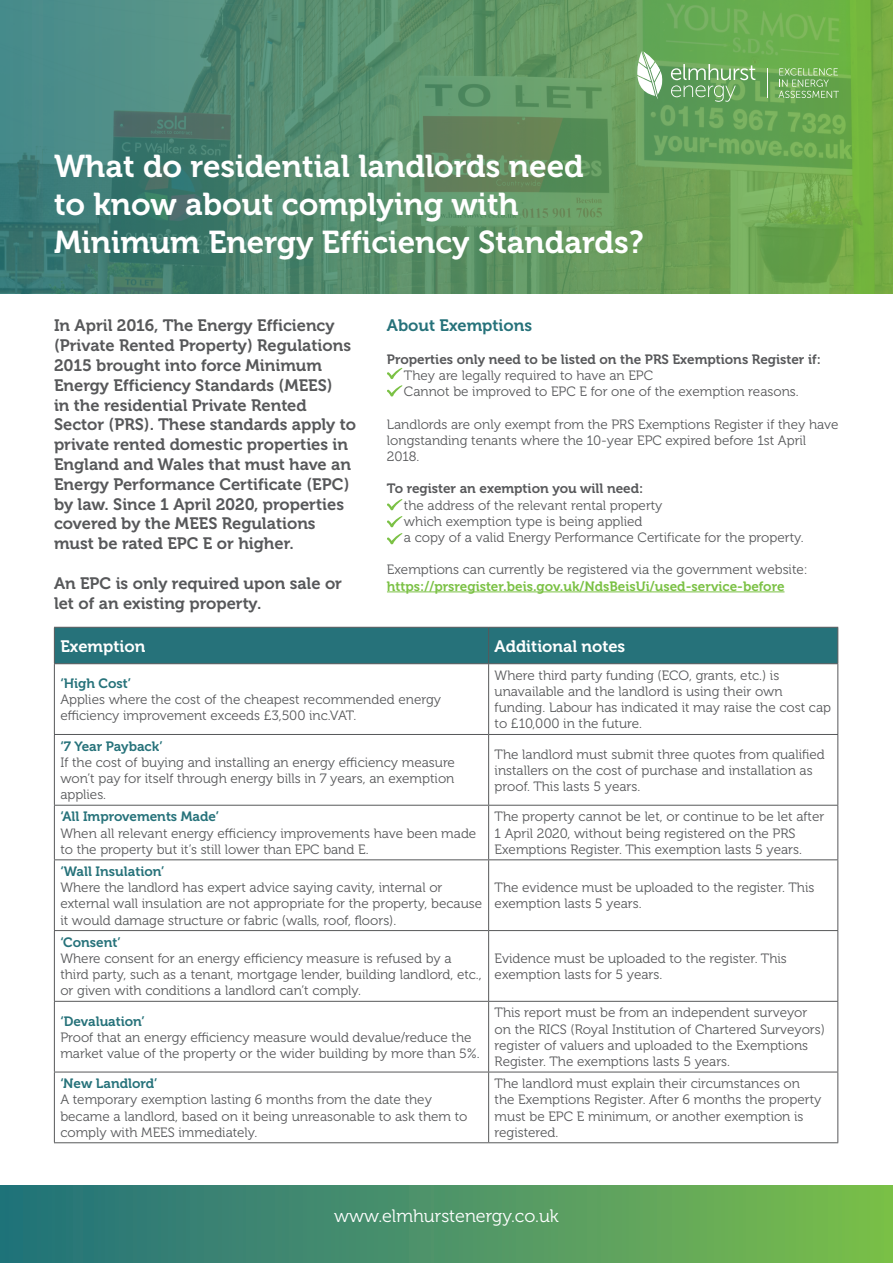
<style>
.page{position:relative;width:893px;height:1263px;background:#fff}
.page>*{position:absolute;margin:0;border:0;box-sizing:border-box;transform-origin:0 0}
.t1{font:31.5px/37.8px "Museo 700";color:#fff}
.t2{font:18px "Museo 300";color:#fff}
.t3{font:16.5px/19.8px "Museo 700";color:#57585a}
.t4{font:16.5px "Museo 700";color:#fff}
.t5{font:16.5px "Museo 700";color:#26727a}
.t6{font:13.5px/16.2px "Museo 300";color:#57585a}
.t7{font:13.5px/16.2px "Museo 700";color:#7bc145}
.t8{font:13.5px "Museo 700";color:#26727a}
.t9{font:13.5px "Museo 700";color:#57585a}
.s1{font-family:"Museo 300";color:#57585a}
</style>
<div class="page">
<svg style="left:0;top:0;width:893px;height:293px;background:#5b9366"></svg>
<hr style="left:387px;top:591px;width:397px;height:1px;background:#7bc145">
<div style="left:55px;top:628px;width:782px;height:35px;background:#26727a"></div>
<hr style="left:54px;top:627px;width:435px;height:1px;background:#57585a">
<hr style="left:54px;top:628px;width:1px;height:35px;background:#57585a">
<hr style="left:489px;top:627px;width:349px;height:1px;background:#57585a">
<hr style="left:488px;top:628px;width:1px;height:35px;background:#57585a">
<hr style="left:837px;top:628px;width:1px;height:35px;background:#57585a">
<hr style="left:54px;top:663px;width:435px;height:1px;background:#57585a">
<hr style="left:54px;top:664px;width:1px;height:70px;background:#57585a">
<hr style="left:489px;top:663px;width:349px;height:1px;background:#57585a">
<hr style="left:488px;top:664px;width:1px;height:70px;background:#57585a">
<hr style="left:837px;top:664px;width:1px;height:70px;background:#57585a">
<hr style="left:54px;top:734px;width:435px;height:1px;background:#57585a">
<hr style="left:54px;top:735px;width:1px;height:70px;background:#57585a">
<hr style="left:489px;top:734px;width:349px;height:1px;background:#57585a">
<hr style="left:488px;top:735px;width:1px;height:70px;background:#57585a">
<hr style="left:837px;top:735px;width:1px;height:70px;background:#57585a">
<hr style="left:54px;top:805px;width:435px;height:1px;background:#57585a">
<hr style="left:54px;top:805px;width:1px;height:54px;background:#57585a">
<hr style="left:489px;top:805px;width:349px;height:1px;background:#57585a">
<hr style="left:488px;top:805px;width:1px;height:54px;background:#57585a">
<hr style="left:837px;top:805px;width:1px;height:54px;background:#57585a">
<hr style="left:54px;top:859px;width:435px;height:1px;background:#57585a">
<hr style="left:54px;top:860px;width:1px;height:70px;background:#57585a">
<hr style="left:489px;top:859px;width:349px;height:1px;background:#57585a">
<hr style="left:488px;top:860px;width:1px;height:70px;background:#57585a">
<hr style="left:837px;top:860px;width:1px;height:70px;background:#57585a">
<hr style="left:54px;top:930px;width:435px;height:1px;background:#57585a">
<hr style="left:54px;top:931px;width:1px;height:70px;background:#57585a">
<hr style="left:489px;top:930px;width:349px;height:1px;background:#57585a">
<hr style="left:488px;top:931px;width:1px;height:70px;background:#57585a">
<hr style="left:837px;top:931px;width:1px;height:70px;background:#57585a">
<hr style="left:54px;top:1001px;width:435px;height:1px;background:#57585a">
<hr style="left:54px;top:1002px;width:1px;height:70px;background:#57585a">
<hr style="left:489px;top:1001px;width:349px;height:1px;background:#57585a">
<hr style="left:488px;top:1002px;width:1px;height:70px;background:#57585a">
<hr style="left:837px;top:1002px;width:1px;height:70px;background:#57585a">
<hr style="left:54px;top:1072px;width:435px;height:1px;background:#57585a">
<hr style="left:54px;top:1072px;width:1px;height:70px;background:#57585a">
<hr style="left:489px;top:1072px;width:349px;height:1px;background:#57585a">
<hr style="left:488px;top:1072px;width:1px;height:70px;background:#57585a">
<hr style="left:837px;top:1072px;width:1px;height:70px;background:#57585a">
<hr style="left:54px;top:1142px;width:435px;height:1px;background:#57585a">
<hr style="left:489px;top:1142px;width:349px;height:1px;background:#57585a">
<svg style="left:636px;top:50px;width:119px;height:52px;background:#7fb376"></svg>
<hr style="left:767px;top:68px;width:1px;height:30px;background:#fff">
<svg style="left:778px;top:68px;width:61px;height:30px;background:#80b56b"></svg>
<svg style="left:387px;top:368px;width:15px;height:11px"></svg>
<svg style="left:387px;top:385px;width:15px;height:11px"></svg>
<svg style="left:387px;top:499px;width:15px;height:11px"></svg>
<svg style="left:387px;top:516px;width:15px;height:11px"></svg>
<svg style="left:387px;top:533px;width:15px;height:11px"></svg>
<div style="left:0;top:1185px;width:893px;height:78px;background:linear-gradient(to right,#226f7e,#7bbc4d)"></div>
<p class="t1" style="left:54px;top:148px;width:591px">What do residential landlords need<br>to know about complying with<br>Minimum Energy Efficiency Standards?</p>
<p class="t3" style="left:54px;top:316px;width:304px">In April 2016, The Energy Efficiency (Private Rented Property) Regulations 2015 brought into force Minimum Energy Efficiency Standards (MEES)<br>in the residential Private Rented Sector (PRS). These standards apply to private rented domestic properties in England and Wales that must have an Energy Performance Certificate (EPC) by law. Since 1 April 2020, properties covered by the MEES Regulations must be rated EPC E or higher.</p>
<p class="t3" style="left:54px;top:573px;width:290px">An EPC is only required upon sale or let of an existing property.</p>
<p class="t5" style="left:387px;top:316px;width:147px">About Exemptions</p>
<p class="t9" style="left:387px;top:351px;width:435px">Properties only need to be listed on the PRS Exemptions Register if:</p>
<p class="t6" style="left:404px;top:367px;width:251px">They are legally required to have an EPC</p>
<p class="t6" style="left:404px;top:384px;width:396px">Cannot be improved to EPC E for one of the exemption reasons.</p>
<p class="t6" style="left:387px;top:416px;width:453px">Landlords are only exempt from the PRS Exemptions Register if they have longstanding tenants where the 10-year EPC expired before 1st April<br>2018.</p>
<p class="t9" style="left:387px;top:481px;width:258px">To register an exemption you will need:</p>
<p class="t6" style="left:404px;top:497px;width:260px">the address of the relevant rental property</p>
<p class="t6" style="left:404px;top:513px;width:240px">which exemption type is being applied</p>
<p class="t6" style="left:404px;top:529px;width:401px">a copy of a valid Energy Performance Certificate for the property.</p>
<p class="t7" style="left:387px;top:562px;width:422px"><span class="s1">Exemptions can currently be registered via the government website: </span>https://prsregister.beis.gov.uk/NdsBeisUi/used-service-before</p>
<p class="t4" style="left:60px;top:637px;width:86px">Exemption</p>
<p class="t4" style="left:495px;top:637px;width:132px">Additional notes</p>
<p class="t8" style="left:60px;top:676px;width:72px">‘High Cost’</p>
<p class="t6" style="left:60px;top:692px;width:382px">Applies where the cost of the cheapest recommended energy efficiency improvement exceeds £3,500 inc.VAT.</p>
<p class="t6" style="left:495px;top:667px;width:338px">Where third party funding (ECO, grants, etc.) is unavailable and the landlord is using their own funding. Labour has indicated it may raise the cost cap to £10,000 in the future.</p>
<p class="t8" style="left:60px;top:738px;width:104px">‘7 Year Payback’</p>
<p class="t6" style="left:60px;top:754px;width:396px;text-align:justify">If the cost of buying and installing an energy efficiency measure won’t pay for itself through energy bills in 7 years, an exemption applies.</p>
<p class="t6" style="left:495px;top:746px;width:332px">The landlord must submit three quotes from qualified installers on the cost of purchase and installation as proof. This lasts 5 years.</p>
<p class="t8" style="left:60px;top:809px;width:160px">‘All Improvements Made’</p>
<p class="t6" style="left:60px;top:825px;width:417px">When all relevant energy efficiency improvements have been made to the property but it’s still lower than EPC band E.</p>
<p class="t6" style="left:495px;top:809px;width:331px">The property cannot be let, or continue to be let after<br>1 April 2020, without being registered on the PRS<br>Exemptions Register. This exemption lasts 5 years.</p>
<p class="t8" style="left:60px;top:864px;width:105px">‘Wall Insulation’</p>
<p class="t6" style="left:60px;top:880px;width:423px">Where the landlord has expert advice saying cavity, internal or external wall insulation are not appropriate for the property, because it would damage structure or fabric (walls, roof, floors).</p>
<p class="t6" style="left:495px;top:880px;width:321px">The evidence must be uploaded to the register. This exemption lasts 5 years.</p>
<p class="t8" style="left:60px;top:934px;width:62px">‘Consent’</p>
<p class="t6" style="left:60px;top:950px;width:423px">Where consent for an energy efficiency measure is refused by a third party, such as a tenant, mortgage lender, building landlord, etc., or given with conditions a landlord can’t comply.</p>
<p class="t6" style="left:495px;top:950px;width:294px">Evidence must be uploaded to the register. This exemption lasts for 5 years.</p>
<p class="t8" style="left:60px;top:1013px;width:86px">‘Devaluation’</p>
<p class="t6" style="left:60px;top:1029px;width:421px">Proof that an energy efficiency measure would devalue/reduce the market value of the property or the wider building by more than 5%.</p>
<p class="t6" style="left:495px;top:1005px;width:332px">This report must be from an independent surveyor on the RICS (Royal Institution of Chartered Surveyors) register of valuers and uploaded to the Exemptions Register. The exemptions lasts 5 years.</p>
<p class="t8" style="left:60px;top:1076px;width:99px">‘New Landlord’</p>
<p class="t6" style="left:60px;top:1092px;width:409px">A temporary exemption lasting 6 months from the date they became a landlord, based on it being unreasonable to ask them to comply with MEES immediately.</p>
<p class="t6" style="left:495px;top:1076px;width:328px">The landlord must explain their circumstances on the Exemptions Register. After 6 months the property must be EPC E minimum, or another exemption is registered.</p>
<p class="t2" style="left:334px;top:1206px;width:226px">www.elmhurstenergy.co.uk</p>
</div>
